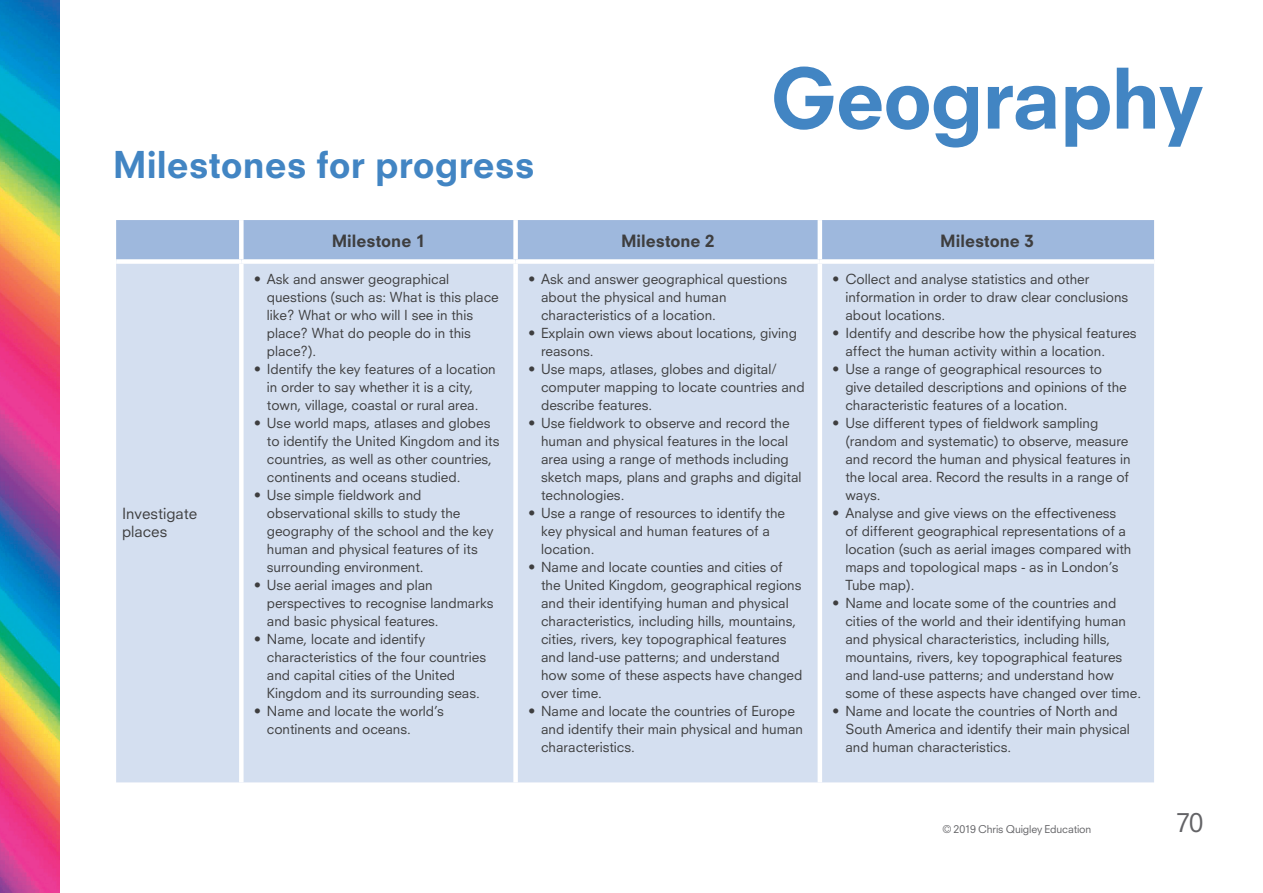
<style>
.page{position:relative;width:1263px;height:893px;background:#fff}
.page>*{position:absolute;margin:0;border:0;box-sizing:border-box;transform-origin:0 0}
.t1{font:800 81px "Neuzeit SLT Std";letter-spacing:-.025em;color:#4285c3}
.t2{font:800 36px "Neuzeit SLT Std";color:#4285c3}
.t3{font:25.5px "Neuzeit SLT Std";color:#636366}
.t4{font:800 16.5px "Neuzeit SLT Std";color:#3e3e3f}
.t5{font:15px/18px "Neuzeit SLT Std";color:#3e3e3f}
.t6{font:13.5px/18px "Neuzeit SLT Std";color:#3e3e3f}
.t7{font:10.5px "Neuzeit SLT Std";letter-spacing:-.01em;color:#636366}
</style>
<div class="page">
<div style="left:116px;top:220px;width:1038px;height:39px;background:#9eb8dd"></div>
<div style="left:116px;top:264px;width:1038px;height:518px;background:#d4dff0"></div>
<div style="left:239px;top:220px;width:5px;height:39px;background:#fff"></div>
<div style="left:513px;top:220px;width:5px;height:39px;background:#fff"></div>
<hr style="left:818px;top:220px;width:4px;height:39px;background:#fff">
<div style="left:239px;top:264px;width:5px;height:518px;background:#fff"></div>
<div style="left:513px;top:264px;width:5px;height:518px;background:#fff"></div>
<hr style="left:818px;top:264px;width:4px;height:518px;background:#fff">
<img style="left:0;top:0;width:60px;height:893px">
<p class="t2" style="left:113px;top:142px;width:423px">Milestones for progress</p>
<p class="t1" style="left:770px;top:49px;width:435px">Geography</p>
<p class="t5" style="left:122px;top:504px;width:77px">Investigate places</p>
<p class="t4" style="left:332px;top:231px;width:95px">Milestone 1</p>
<p class="t4" style="left:621px;top:231px;width:95px">Milestone 2</p>
<p class="t4" style="left:940px;top:231px;width:95px">Milestone 3</p>
<p class="t6" style="left:267px;top:270px;width:233px;text-indent:-13px">• Ask and answer geographical questions (such as: What is this place like? What or who will I see in this place? What do people do in this place?).</p>
<p class="t6" style="left:267px;top:360px;width:230px;text-indent:-13px">• Identify the key features of a location in order to say whether it is a city, town, village, coastal or rural area.</p>
<p class="t6" style="left:267px;top:414px;width:234px;text-indent:-13px">• Use world maps, atlases and globes to identify the United Kingdom and its countries, as well as other countries, continents and oceans studied.</p>
<p class="t6" style="left:267px;top:486px;width:228px;text-indent:-13px">• Use simple fieldwork and observational skills to study the geography of the school and the key human and physical features of its surrounding environment.</p>
<p class="t6" style="left:267px;top:576px;width:228px;text-indent:-13px">• Use aerial images and plan perspectives to recognise landmarks and basic physical features.</p>
<p class="t6" style="left:267px;top:630px;width:221px;text-indent:-13px">• Name, locate and identify characteristics of the four countries and capital cities of the United Kingdom and its surrounding seas.</p>
<p class="t6" style="left:267px;top:702px;width:179px;text-indent:-13px">• Name and locate the world’s continents and oceans.</p>
<p class="t6" style="left:541px;top:270px;width:248px;text-indent:-13px">• Ask and answer geographical questions about the physical and human characteristics of a location.</p>
<p class="t6" style="left:541px;top:324px;width:257px;text-indent:-13px">• Explain own views about locations, giving reasons.</p>
<p class="t6" style="left:541px;top:360px;width:265px;text-indent:-13px">• Use maps, atlases, globes and digital/ computer mapping to locate countries and describe features.</p>
<p class="t6" style="left:541px;top:414px;width:262px;text-indent:-13px">• Use fieldwork to observe and record the human and physical features in the local area using a range of methods including sketch maps, plans and graphs and digital technologies.</p>
<p class="t6" style="left:541px;top:504px;width:245px;text-indent:-13px">• Use a range of resources to identify the key physical and human features of a location.</p>
<p class="t6" style="left:541px;top:558px;width:263px;text-indent:-13px">• Name and locate counties and cities of the United Kingdom, geographical regions and their identifying human and physical characteristics, including hills, mountains, cities, rivers, key topographical features and land-use patterns; and understand how some of these aspects have changed over time.</p>
<p class="t6" style="left:541px;top:702px;width:263px;text-indent:-13px">• Name and locate the countries of Europe and identify their main physical and human characteristics.</p>
<p class="t6" style="left:845px;top:270px;width:284px;text-indent:-13px">• Collect and analyse statistics and other information in order to draw clear conclusions about locations.</p>
<p class="t6" style="left:845px;top:324px;width:293px;text-indent:-13px">• Identify and describe how the physical features affect the human activity within a location.</p>
<p class="t6" style="left:845px;top:360px;width:283px;text-indent:-13px">• Use a range of geographical resources to give detailed descriptions and opinions of the characteristic features of a location.</p>
<p class="t6" style="left:845px;top:414px;width:287px;text-indent:-13px">• Use different types of fieldwork sampling (random and systematic) to observe, measure and record the human and physical features in the local area. Record the results in a range of ways.</p>
<p class="t6" style="left:845px;top:504px;width:287px;text-indent:-13px">• Analyse and give views on the effectiveness of different geographical representations of a location (such as aerial images compared with maps and topological maps - as in London’s Tube map).</p>
<p class="t6" style="left:845px;top:594px;width:297px;text-indent:-13px">• Name and locate some of the countries and cities of the world and their identifying human and physical characteristics, including hills, mountains, rivers, key topographical features and land-use patterns; and understand how some of these aspects have changed over time.</p>
<p class="t6" style="left:845px;top:702px;width:286px;text-indent:-13px">• Name and locate the countries of North and<br>South America and identify their main physical and human characteristics.</p>
<p class="t7" style="left:943px;top:823px;width:150px">© 2019 Chris Quigley Education</p>
<h3 class="t3" style="left:1176px;top:807px;width:29px">70</h3>
</div>
